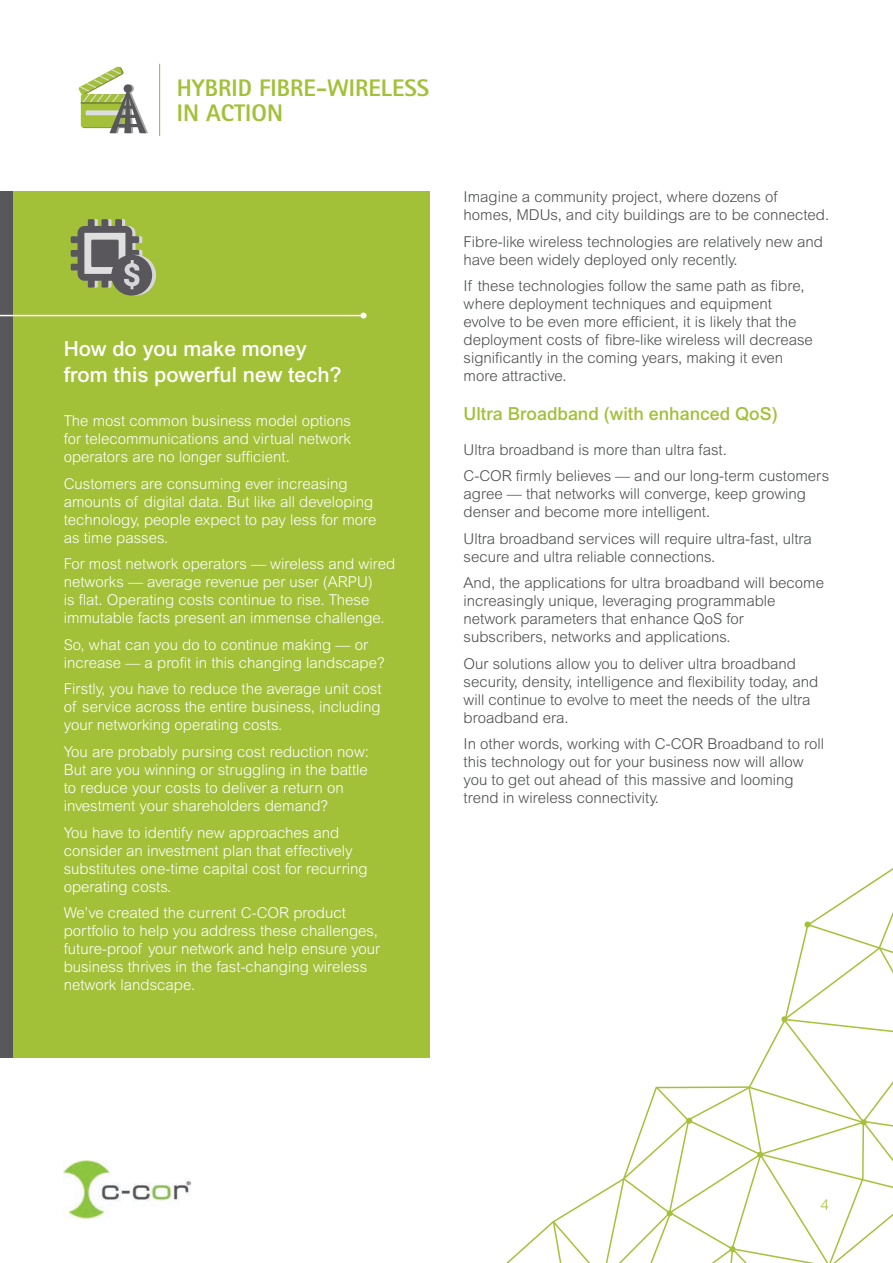
<style>
.page{position:relative;width:893px;height:1263px;background:#fff}
.page>*{position:absolute;margin:0;border:0;box-sizing:border-box;transform-origin:0 0}
.t1{font:800 24px/25.5px "Rotis Sans Serif Std";color:#a3c039}
.t2{font:500 21px/25.2px "Arial MT Std";color:#fff}
.t3{font:500 18px "Arial MT Std";color:#a3c039}
.t4{font:300 15px/18px "Arial MT Std";color:#4c4d4e}
.t5{font:300 15px/18px "Arial MT Std";color:#fff}
.t6{font:300 15px "Arial MT Std";color:#a3c039}
</style>
<div class="page">
<img style="left:64px;top:1161px;width:127px;height:57px">
<div style="left:0;top:191px;width:429px;height:867px;background:#a3c039"></div>
<div style="left:0;top:191px;width:13px;height:867px;background:#58575b"></div>
<hr style="left:159px;top:64px;width:1px;height:72px;background:#a3c039">
<hr style="left:0;top:315px;width:364px;height:1px;background:#fff">
<svg style="left:361px;top:313px;width:6px;height:6px"></svg>
<svg style="left:78px;top:66px;width:70px;height:67px"></svg>
<svg style="left:115px;top:255px;width:41px;height:41px"></svg>
<div style="left:111px;top:255px;width:41px;height:41px;background:#59575c;border-radius:50%"></div>
<svg style="left:71px;top:219px;width:71px;height:70px"></svg>
<svg style="left:551px;top:868px;width:342px;height:395px"></svg>
<h1 class="t1" style="left:177px;top:74px;width:254px">HYBRID FIBRE-WIRELESS<br>IN ACTION</h1>
<h2 class="t2" style="left:64px;top:336px;width:280px">How do you make money from this powerful new tech?</h2>
<p class="t5" style="left:64px;top:412px;width:289px;text-align:justify">The most common business model options for telecommunications and virtual network operators are no longer sufficient.</p>
<p class="t5" style="left:64px;top:475px;width:314px">Customers are consuming ever increasing amounts of digital data. But like all developing technology, people expect to pay less for more as time passes.</p>
<p class="t5" style="left:64px;top:555px;width:333px">For most network operators — wireless and wired networks — average revenue per user (ARPU)<br>is flat. Operating costs continue to rise. These immutable facts present an immense challenge.</p>
<p class="t5" style="left:64px;top:636px;width:322px">So, what can you do to continue making — or increase — a profit in this changing landscape?</p>
<p class="t5" style="left:64px;top:680px;width:319px;text-align:justify">Firstly, you have to reduce the average unit cost of service across the entire business, including your networking operating costs.</p>
<p class="t5" style="left:64px;top:743px;width:307px">You are probably pursing cost reduction now:<br>But are you winning or struggling in the battle to reduce your costs to deliver a return on investment your shareholders demand?</p>
<p class="t5" style="left:64px;top:823px;width:305px">You have to identify new approaches and consider an investment plan that effectively substitutes one-time capital cost for recurring operating costs.</p>
<p class="t5" style="left:64px;top:904px;width:318px">We’ve created the current C-COR product portfolio to help you address these challenges, future-proof your network and help ensure your business thrives in the fast-changing wireless network landscape.</p>
<p class="t4" style="left:463px;top:188px;width:367px">Imagine a community project, where dozens of homes, MDUs, and city buildings are to be connected.</p>
<p class="t4" style="left:463px;top:232px;width:361px">Fibre-like wireless technologies are relatively new and have been widely deployed only recently.</p>
<p class="t4" style="left:463px;top:277px;width:351px">If these technologies follow the same path as fibre, where deployment techniques and equipment evolve to be even more efficient, it is likely that the deployment costs of fibre-like wireless will decrease significantly in the coming years, making it even more attractive.</p>
<p class="t3" style="left:463px;top:403px;width:316px">Ultra Broadband (with enhanced QoS)</p>
<p class="t4" style="left:463px;top:436px;width:367px;line-height:26.5px">Ultra broadband is more than ultra fast.<br>C-COR firmly believes — and our long-term customers</p>
<p class="t4" style="left:463px;top:485px;width:344px">agree — that networks will converge, keep growing denser and become more intelligent.</p>
<p class="t4" style="left:463px;top:530px;width:350px">Ultra broadband services will require ultra-fast, ultra secure and ultra reliable connections.</p>
<p class="t4" style="left:463px;top:574px;width:362px">And, the applications for ultra broadband will become increasingly unique, leveraging programmable network parameters that enhance QoS for subscribers, networks and applications.</p>
<p class="t4" style="left:463px;top:655px;width:356px">Our solutions allow you to deliver ultra broadband security, density, intelligence and flexibility today, and will continue to evolve to meet the needs of the ultra broadband era.</p>
<p class="t4" style="left:463px;top:735px;width:362px">In other words, working with C-COR Broadband to roll this technology out for your business now will allow you to get out ahead of this massive and looming trend in wireless connectivity.</p>
<p class="t6" style="left:821px;top:1196px;width:10px">4</p>
</div>
